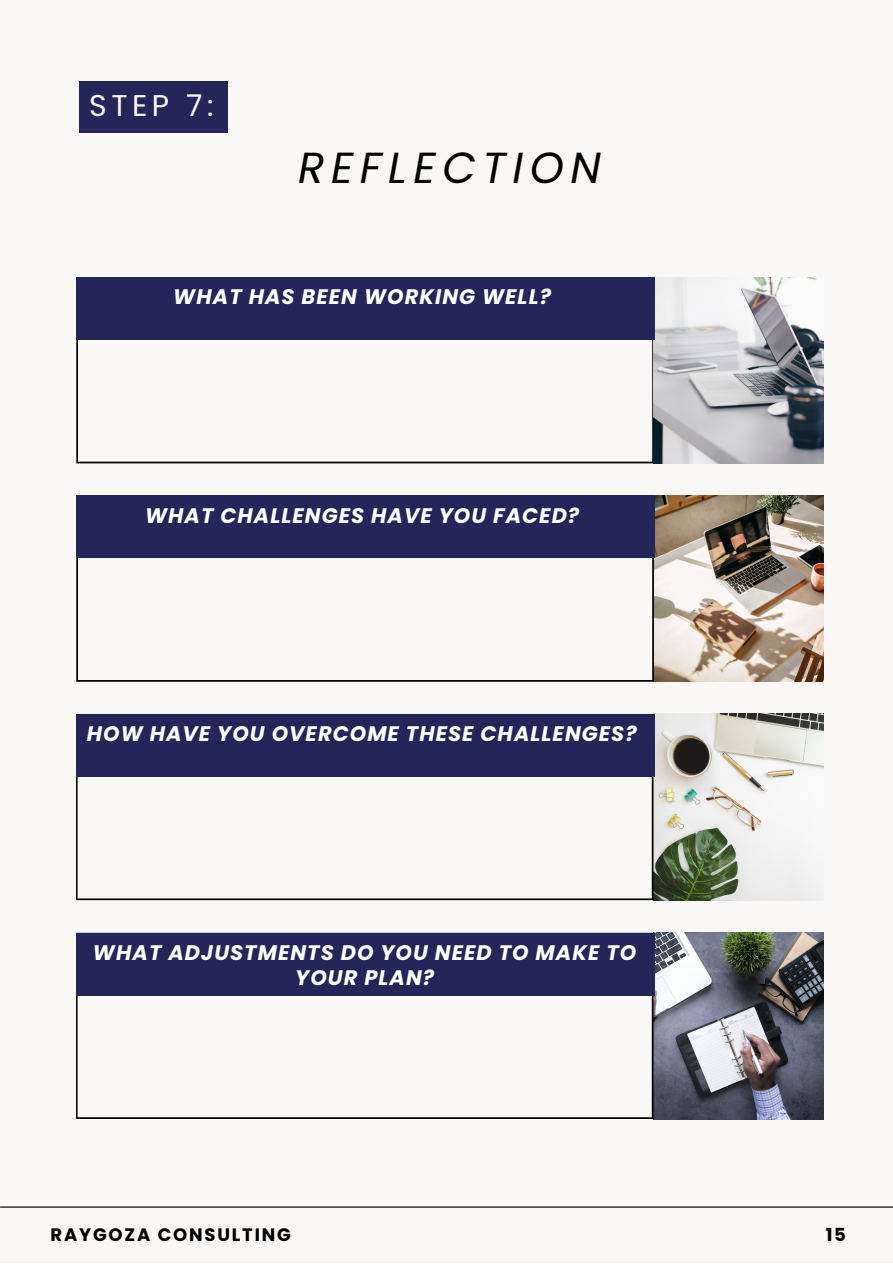
<style>
.page{position:relative;width:893px;height:1264px;background:#fff}
.page>*{position:absolute;margin:0;border:0;box-sizing:border-box;transform-origin:0 0}
.t1{font:italic 43.5px "Poppins";letter-spacing:.15em;color:#000}
.t2{font:30px "Poppins";color:#faf8f6}
.t3{font:italic 700 21px/24.8px "Poppins";letter-spacing:.05em;color:#fff;text-align:center}
.t4{font:700 18px "Poppins";letter-spacing:.1em;color:#000}
</style>
<div class="page">
<div style="left:0;top:0;width:892px;height:1262px;background:#faf8f6"></div>
<svg style="left:76px;top:340px;width:577px;height:123px"></svg>
<img style="left:653px;top:277px;width:170px;height:187px">
<img style="left:653px;top:714px;width:170px;height:186px">
<img style="left:653px;top:932px;width:170px;height:187px">
<img style="left:654px;top:495px;width:169px;height:186px">
<hr style="left:0;top:1206px;width:892px;height:1px;background:#000">
<div style="left:76px;top:277px;width:578px;height:63px;background:#242659"></div>
<div style="left:80px;top:81px;width:148px;height:51px;background:#242659"></div>
<svg style="left:76px;top:558px;width:578px;height:123px"></svg>
<div style="left:76px;top:495px;width:578px;height:63px;background:#242659"></div>
<svg style="left:76px;top:776px;width:577px;height:124px"></svg>
<div style="left:76px;top:714px;width:578px;height:62px;background:#242659"></div>
<svg style="left:76px;top:995px;width:577px;height:123px"></svg>
<div style="left:76px;top:932px;width:578px;height:63px;background:#242659"></div>
<p class="t2" style="left:89px;top:85px;width:126px">STEP 7:</p>
<p class="t1" style="left:298px;top:138px;width:304px">REFLECTION</p>
<p class="t3" style="left:173px;top:285px;width:379px">WHAT HAS BEEN WORKING WELL?</p>
<p class="t3" style="left:145px;top:503px;width:435px">WHAT CHALLENGES HAVE YOU FACED?</p>
<p class="t3" style="left:87px;top:721px;width:551px">HOW HAVE YOU OVERCOME THESE CHALLENGES?</p>
<p class="t3" style="left:93px;top:940px;width:545px">WHAT ADJUSTMENTS DO YOU NEED TO MAKE TO<br>YOUR PLAN?</p>
<p class="t4" style="left:51px;top:1222px;width:242px">RAYGOZA CONSULTING</p>
<p class="t4" style="left:825px;top:1222px;width:22px">15</p>
</div>
